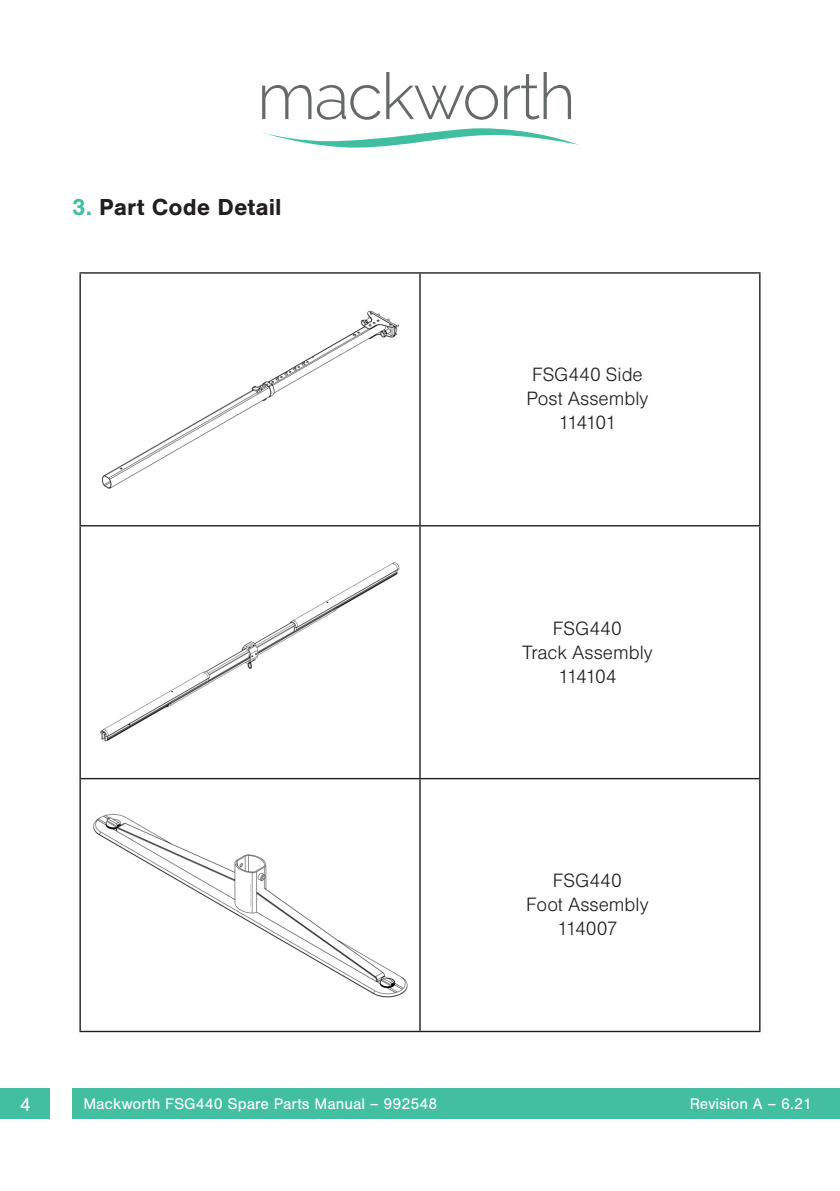
<style>
.page{position:relative;width:840px;height:1191px;background:#fff}
.page>*{position:absolute;margin:0;border:0;box-sizing:border-box;transform-origin:0 0}
.t1{font:700 24px "Nimbus San";color:#231f20}
.t2{font:20px "Nimbus Sans DOT Ligh";color:#221e1f}
.t3{font:20px "Nimbus San";color:#fff}
.t4{font:16px "Nimbus San";color:#fff}
.s1{color:#42bea0}
</style>
<div class="page">
<div style="left:0;top:1089px;width:839px;height:30px;background:#42bea0"></div>
<svg style="left:262px;top:85px;width:49px;height:34px"></svg>
<svg style="left:317px;top:85px;width:63px;height:35px"></svg>
<svg style="left:386px;top:72px;width:111px;height:48px"></svg>
<svg style="left:504px;top:72px;width:66px;height:47px"></svg>
<svg style="left:262px;top:128px;width:316px;height:20px"></svg>
<div style="left:51px;top:1089px;width:21px;height:30px;background:#fff"></div>
<hr style="left:79px;top:272px;width:341px;height:2px;background:#231f20">
<hr style="left:79px;top:274px;width:2px;height:251px;background:#231f20">
<hr style="left:79px;top:525px;width:341px;height:1px;background:#231f20">
<hr style="left:79px;top:526px;width:2px;height:252px;background:#231f20">
<hr style="left:79px;top:778px;width:341px;height:1px;background:#231f20">
<hr style="left:79px;top:779px;width:2px;height:251px;background:#231f20">
<hr style="left:79px;top:1030px;width:341px;height:2px;background:#231f20">
<hr style="left:420px;top:272px;width:340px;height:2px;background:#231f20">
<hr style="left:419px;top:274px;width:1px;height:251px;background:#231f20">
<hr style="left:758px;top:274px;width:2px;height:251px;background:#231f20">
<hr style="left:420px;top:525px;width:340px;height:1px;background:#231f20">
<hr style="left:419px;top:526px;width:1px;height:252px;background:#231f20">
<hr style="left:758px;top:526px;width:2px;height:252px;background:#231f20">
<hr style="left:420px;top:778px;width:340px;height:1px;background:#231f20">
<hr style="left:419px;top:779px;width:1px;height:251px;background:#231f20">
<hr style="left:758px;top:779px;width:2px;height:251px;background:#231f20">
<hr style="left:420px;top:1030px;width:340px;height:2px;background:#231f20">
<img style="left:101px;top:310px;width:298px;height:179px">
<img style="left:100px;top:562px;width:300px;height:180px">
<img style="left:93px;top:814px;width:315px;height:184px">
<p class="t1" style="left:72px;top:193px;width:211px"><span class="s1">3.</span> Part Code Detail</p>
<p class="t2" style="left:531px;top:363px;width:112px">FSG440 Side</p>
<p class="t2" style="left:526px;top:387px;width:123px">Post Assembly</p>
<p class="t2" style="left:558px;top:411px;width:59px">114101</p>
<p class="t2" style="left:552px;top:617px;width:70px">FSG440</p>
<p class="t2" style="left:522px;top:641px;width:132px">Track Assembly</p>
<p class="t2" style="left:558px;top:665px;width:60px">114104</p>
<p class="t2" style="left:552px;top:869px;width:70px">FSG440</p>
<p class="t2" style="left:526px;top:893px;width:124px">Foot Assembly</p>
<p class="t2" style="left:557px;top:917px;width:62px">114007</p>
<p class="t3" style="left:20px;top:1093px;width:13px">4</p>
<p class="t4" style="left:83px;top:1095px;width:355px">Mackworth FSG440 Spare Parts Manual – 992548</p>
<p class="t4" style="left:689px;top:1095px;width:124px">Revision A – 6.21</p>
</div>
